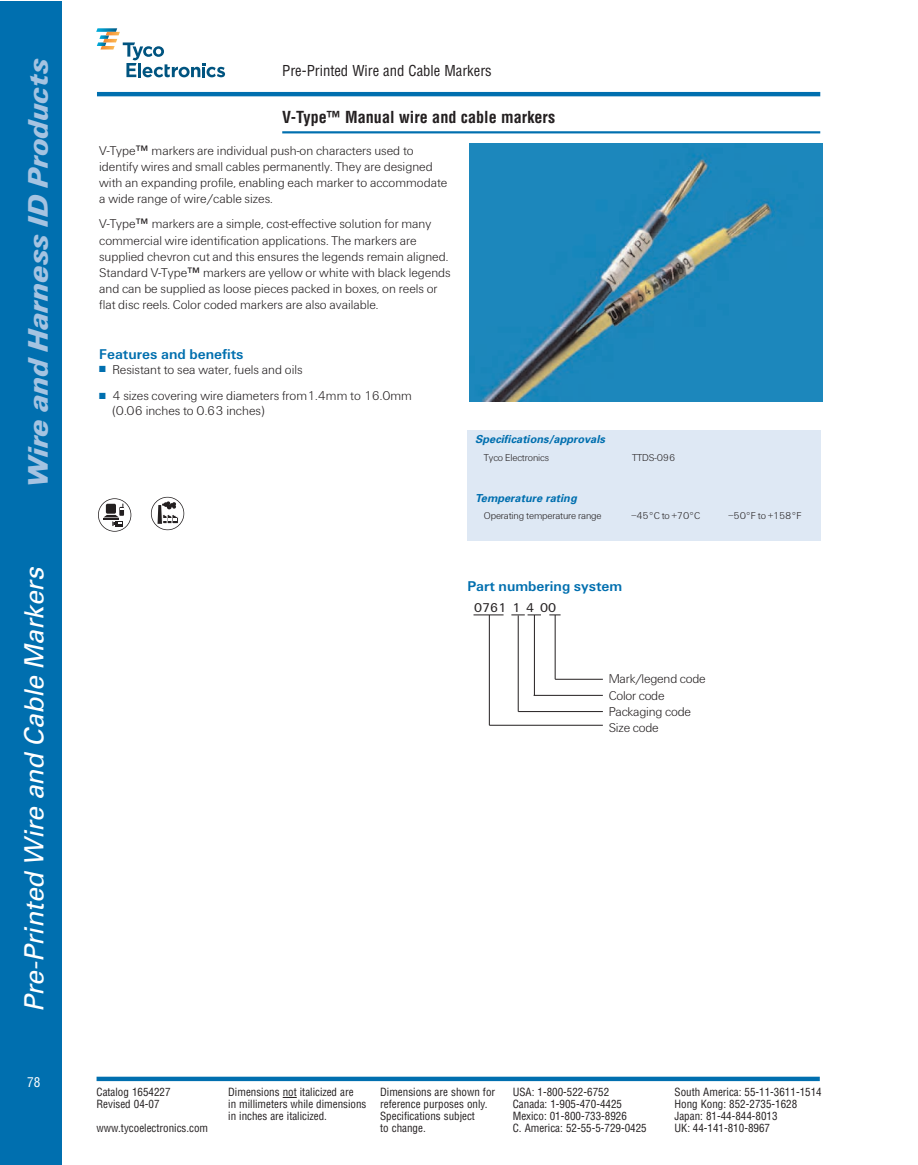
<style>
.page{position:relative;width:918px;height:1165px;background:#fff}
.page>*{position:absolute;margin:0;border:0;box-sizing:border-box;transform-origin:0 0}
.t1{font:italic 900 29.4px "U76 Univers";color:#a5c3e1}
.t2{font:italic 26.4px "Univers";color:#fff}
.t3{font:700 condensed 16.2px "Helvetica";color:#231f20}
.t4{font:700 14.7px "U65 Univers";color:#006faf}
.t5{font:condensed 14.7px "Helvetica";color:#231f20}
.t6{font:300 13.2px/16.2px "U45 Univers";color:#231f20}
.t7{font:13.2px "U55 Univers";color:#231f20}
.t8{font:condensed 13.2px "Helvetica";color:#fff}
.t9{font:condensed 10.95px "Helvetica";color:#231f20}
.t10{font:italic 700 10.95px "Univers";color:#006faf}
.t11{font:300 10.35px "U45 Univers";letter-spacing:-.01em;color:#231f20}
.s1{font-family:"Helvetica LT Std";font-weight:400}
.s2{color:#006faf}
</style>
<div class="page">
<div style="left:0;top:1px;width:62px;height:1163px;background:#006faf"></div>
<hr style="left:282px;top:131px;width:538px;height:2px;background:#006faf">
<svg style="left:283px;top:1096px;width:13px;height:1px"></svg>
<svg style="left:97px;top:1076px;width:723px;height:4px;background:#2c88bc"></svg>
<hr style="left:97px;top:92px;width:723px;height:4px;background:#006faf">
<svg style="left:97px;top:28px;width:128px;height:49px"></svg>
<img style="left:470px;top:143px;width:353px;height:258px">
<div style="left:467px;top:430px;width:354px;height:110px;background:#dee8f4"></div>
<hr style="left:474px;top:614px;width:30px;height:1px;background:#231f20">
<svg style="left:511px;top:614px;width:30px;height:1px"></svg>
<svg style="left:549px;top:614px;width:12px;height:1px"></svg>
<hr style="left:555px;top:678px;width:48px;height:1px;background:#231f20">
<hr style="left:534px;top:695px;width:69px;height:1px;background:#231f20">
<hr style="left:518px;top:711px;width:85px;height:1px;background:#231f20">
<hr style="left:489px;top:724px;width:114px;height:1px;background:#231f20">
<hr style="left:489px;top:615px;width:1px;height:110px;background:#231f20">
<hr style="left:518px;top:615px;width:1px;height:96px;background:#231f20">
<hr style="left:534px;top:615px;width:1px;height:80px;background:#231f20">
<hr style="left:555px;top:615px;width:1px;height:64px;background:#231f20">
<svg style="left:98px;top:499px;width:33px;height:32px"></svg>
<div style="left:98px;top:498px;width:33px;height:33px;border:1px solid #231f20;border-radius:50%"></div>
<svg style="left:151px;top:497px;width:33px;height:32px"></svg>
<svg style="left:158px;top:501px;width:21px;height:23px"></svg>
<div style="left:151px;top:497px;width:33px;height:33px;border:1px solid #231f20;border-radius:50%"></div>
<h1 class="t1" style="left:28px;top:488px;width:431px;rotate:-90deg">Wire and Harness ID Products</h1>
<h2 class="t2" style="left:24px;top:1012px;width:451px;rotate:-90deg">Pre-Printed Wi re and Cable Markers</h2>
<p class="t8" style="left:27px;top:1076px;width:15px">78</p>
<p class="t5" style="left:282px;top:65px;width:211px">Pre-Printed Wire and Cable Markers</p>
<p class="t3" style="left:282px;top:111px;width:274px">V-Type™ Manual wire and cable markers</p>
<p class="t6" style="left:99px;top:144px;width:350px">V-Type<span class="s1">™</span> markers are individual push-on characters used to identify wires and small cables permanently. They are designed with an expanding profile, enabling each marker to accommodate a wide range of wire/cable sizes.</p>
<p class="t6" style="left:99px;top:217px;width:353px">V-Type<span class="s1">™</span> markers are a simple, cost-effective solution for many commercial wire identification applications. The markers are supplied chevron cut and this ensures the legends remain aligned.<br>Standard V-Type<span class="s1">™</span> markers are yellow or white with black legends and can be supplied as loose pieces packed in boxes, on reels or flat disc reels. Color coded markers are also available.</p>
<p class="t4" style="left:99px;top:349px;width:146px">Features and benefits</p>
<p class="t6" style="left:99px;top:363px;width:205px"><span class="s2">■</span> Resistant to sea water, fuels and oils</p>
<p class="t6" style="left:112px;top:390px;width:301px;line-height:14.7px;text-indent:-13px"><span class="s2">■</span> 4 sizes covering wire diameters from1.4mm to 16.0mm (0.06 inches to 0.63 inches)</p>
<p class="t10" style="left:475px;top:435px;width:133px">Specifications/approvals</p>
<p class="t11" style="left:484px;top:453px;width:67px">Tyco Electronics</p>
<p class="t11" style="left:632px;top:453px;width:45px">TTDS-096</p>
<p class="t10" style="left:475px;top:494px;width:105px">Temperature rating</p>
<p class="t11" style="left:484px;top:512px;width:119px">Operating temperature range</p>
<p class="t11" style="left:631px;top:512px;width:70px">–45°C to +70°C</p>
<p class="t11" style="left:729px;top:512px;width:74px">–50°F to +158°F</p>
<p class="t4" style="left:467px;top:581px;width:156px">Part numbering system</p>
<p class="t7" style="left:474px;top:602px;width:84px">0761 1 4 00</p>
<p class="t6" style="left:609px;top:672px;width:99px">Mark/legend code<br>Color code<br>Packaging code<br>Size code</p>
<p class="t9" style="left:97px;top:1088px;width:76px">Catalog 1654227</p>
<p class="t9" style="left:228px;top:1088px;width:127px">Dimensions not italicized are</p>
<p class="t9" style="left:380px;top:1088px;width:116px">Dimensions are shown for</p>
<p class="t9" style="left:513px;top:1088px;width:98px">USA: 1-800-522-6752</p>
<p class="t9" style="left:675px;top:1088px;width:149px">South America: 55-11-3611-1514</p>
<p class="t9" style="left:97px;top:1099px;width:65px">Revised 04-07</p>
<p class="t9" style="left:228px;top:1099px;width:261px">in millimeters while dimensions reference purposes only.</p>
<p class="t9" style="left:513px;top:1099px;width:111px">Canada: 1-905-470-4425</p>
<p class="t9" style="left:675px;top:1099px;width:124px">Hong Kong: 852-2735-1628</p>
<p class="t9" style="left:228px;top:1111px;width:100px">in inches are italicized.</p>
<p class="t9" style="left:380px;top:1111px;width:96px">Specifications subject</p>
<p class="t9" style="left:513px;top:1111px;width:116px">Mexico: 01-800-733-8926</p>
<p class="t9" style="left:675px;top:1111px;width:105px">Japan: 81-44-844-8013</p>
<p class="t9" style="left:97px;top:1123px;width:113px">www.tycoelectronics.com</p>
<p class="t9" style="left:380px;top:1123px;width:47px">to change.</p>
<p class="t9" style="left:513px;top:1123px;width:136px">C. America: 52-55-5-729-0425</p>
<p class="t9" style="left:675px;top:1123px;width:97px">UK: 44-141-810-8967</p>
</div>
